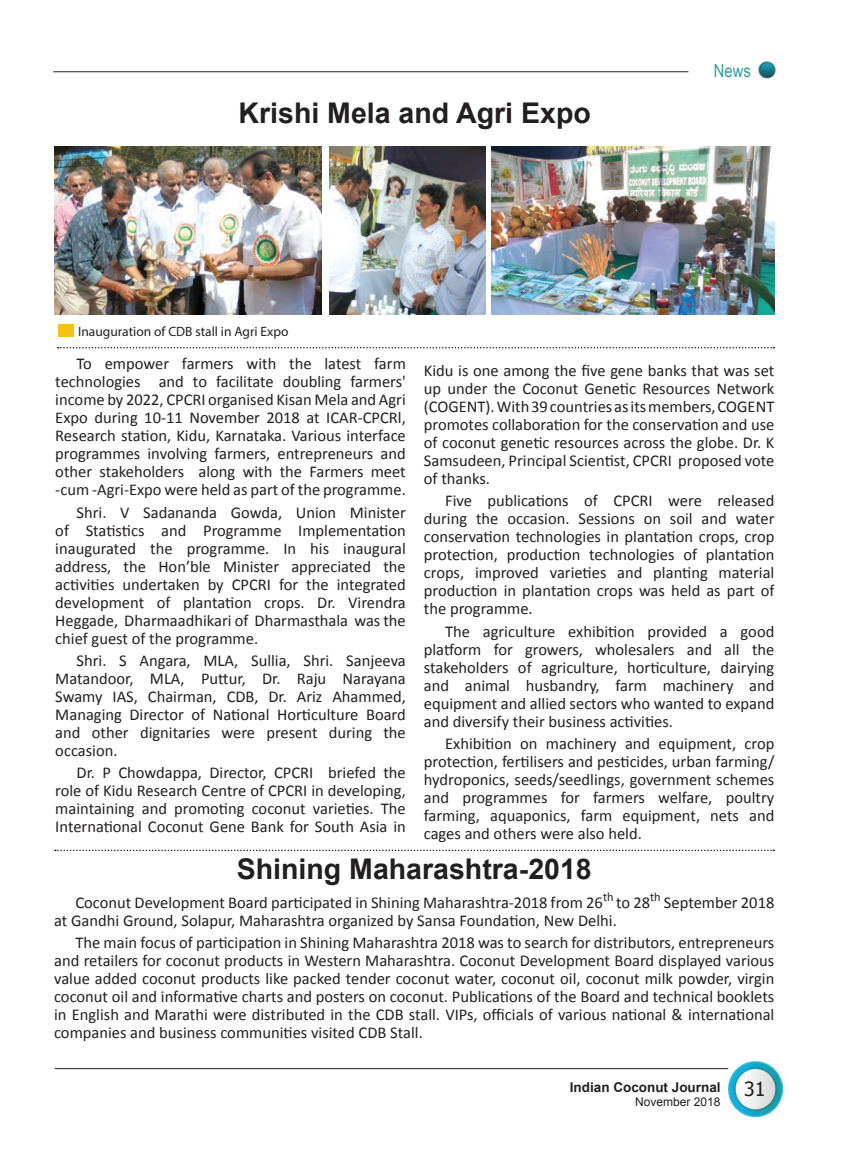
<style>
.page{position:relative;width:851px;height:1149px;background:#fff}
.page>*{position:absolute;margin:0;border:0;box-sizing:border-box;transform-origin:0 0}
.t1{font:700 28.5px "Arial";color:#231f20}
.t2{font:19.5px "Tahoma";color:#231f20}
.t3{font:18px "Arial Narrow";color:#329d9c}
.t4{font:16.5px/18px "Calibri";color:#231f20;text-align:justify}
.t5{font:13.5px "Myriad Pro";color:#231f20}
.t6{font:700 13.5px "Arial";color:#231f20}
.t7{font:12px "Arial";color:#231f20}
</style>
<div class="page">
<img style="left:728px;top:1061px;width:54px;height:54px">
<hr style="left:55px;top:1067px;width:673px;height:1px;background:#231f20">
<hr style="left:53px;top:71px;width:635px;height:1px;background:#231f20">
<img style="left:758px;top:61px;width:18px;height:18px">
<img style="left:330px;top:146px;width:155px;height:169px">
<img style="left:55px;top:146px;width:266px;height:169px">
<img style="left:491px;top:146px;width:283px;height:169px">
<svg style="left:55px;top:849px;width:719px;height:1px"></svg>
<div style="left:58px;top:324px;width:16px;height:13px;background:#f4c214"></div>
<svg style="left:58px;top:347px;width:716px;height:1px"></svg>
<h1 class="t1" style="left:238px;top:94px;width:354px">Krishi Mela and Agri Expo</h1>
<p class="t5" style="left:78px;top:323px;width:212px">Inauguration of CDB stall in Agri Expo</p>
<p class="t3" style="left:713px;top:57px;width:38px">News</p>
<p class="t4" style="left:55px;top:354px;width:352px;text-indent:21px">To empower farmers with the latest farm technologies and to facilitate doubling farmers' income by 2022, CPCRI organised Kisan Mela and Agri Expo during 10-11 November 2018 at ICAR-CPCRl, Research station, Kidu, Karnataka. Various interface programmes involving farmers, entrepreneurs and other stakeholders along with the Farmers meet -cum -Agri-Expo were held as part of the programme.</p>
<p class="t4" style="left:55px;top:502px;width:352px;text-indent:21px">Shri. V Sadananda Gowda, Union Minister of Statistics and Programme Implementation inaugurated the programme. In his inaugural address, the Hon’ble Minister appreciated the activities undertaken by CPCRI for the integrated development of plantation crops. Dr. Virendra Heggade, Dharmaadhikari of Dharmasthala was the chief guest of the programme.</p>
<p class="t4" style="left:55px;top:651px;width:352px;text-indent:21px">Shri. S Angara, MLA, Sullia, Shri. Sanjeeva Matandoor, MLA, Puttur, Dr. Raju Narayana Swamy IAS, Chairman, CDB, Dr. Ariz Ahammed, Managing Director of National Horticulture Board and other dignitaries were present during the occasion.</p>
<p class="t4" style="left:55px;top:763px;width:352px;text-indent:21px">Dr. P Chowdappa, Director, CPCRI briefed the role of Kidu Research Centre of CPCRI in developing, maintaining and promoting coconut varieties. The International Coconut Gene Bank for South Asia in</p>
<p class="t4" style="left:424px;top:361px;width:352px">Kidu is one among the five gene banks that was set up under the Coconut Genetic Resources Network (COGENT). With 39 countries as its members, COGENT promotes collaboration for the conservation and use of coconut genetic resources across the globe. Dr. K Samsudeen, Principal Scientist, CPCRI proposed vote of thanks.</p>
<p class="t4" style="left:424px;top:491px;width:352px;text-indent:21px">Five publications of CPCRI were released during the occasion. Sessions on soil and water conservation technologies in plantation crops, crop protection, production technologies of plantation crops, improved varieties and planting material production in plantation crops was held as part of the programme.</p>
<p class="t4" style="left:424px;top:621px;width:352px;text-indent:21px">The agriculture exhibition provided a good platform for growers, wholesalers and all the stakeholders of agriculture, horticulture, dairying and animal husbandry, farm machinery and equipment and allied sectors who wanted to expand and diversify their business activities.</p>
<p class="t4" style="left:424px;top:733px;width:352px;text-indent:21px">Exhibition on machinery and equipment, crop protection, fertilisers and pesticides, urban farming/ hydroponics, seeds/seedlings, government schemes and programmes for farmers welfare, poultry farming, aquaponics, farm equipment, nets and cages and others were also held.</p>
<h1 class="t1" style="left:237px;top:850px;width:356px">Shining Maharashtra-2018</h1>
<p class="t4" style="left:54px;top:892px;width:721px;text-indent:21px">Coconut Development Board participated in Shining Maharashtra-2018 from 26<sup>th</sup> to 28<sup>th</sup> September 2018 at Gandhi Ground, Solapur, Maharashtra organized by Sansa Foundation, New Delhi.</p>
<p class="t4" style="left:54px;top:933px;width:721px;text-indent:21px">The main focus of participation in Shining Maharashtra 2018 was to search for distributors, entrepreneurs and retailers for coconut products in Western Maharashtra. Coconut Development Board displayed various value added coconut products like packed tender coconut water, coconut oil, coconut milk powder, virgin coconut oil and informative charts and posters on coconut. Publications of the Board and technical booklets in English and Marathi were distributed in the CDB stall. VIPs, officials of various national &amp; international companies and business communities visited CDB Stall.</p>
<p class="t6" style="left:569px;top:1078px;width:152px">Indian Coconut Journal</p>
<p class="t7" style="left:635px;top:1093px;width:87px">November 2018</p>
<p class="t2" style="left:744px;top:1075px;width:23px">31</p>
</div>
